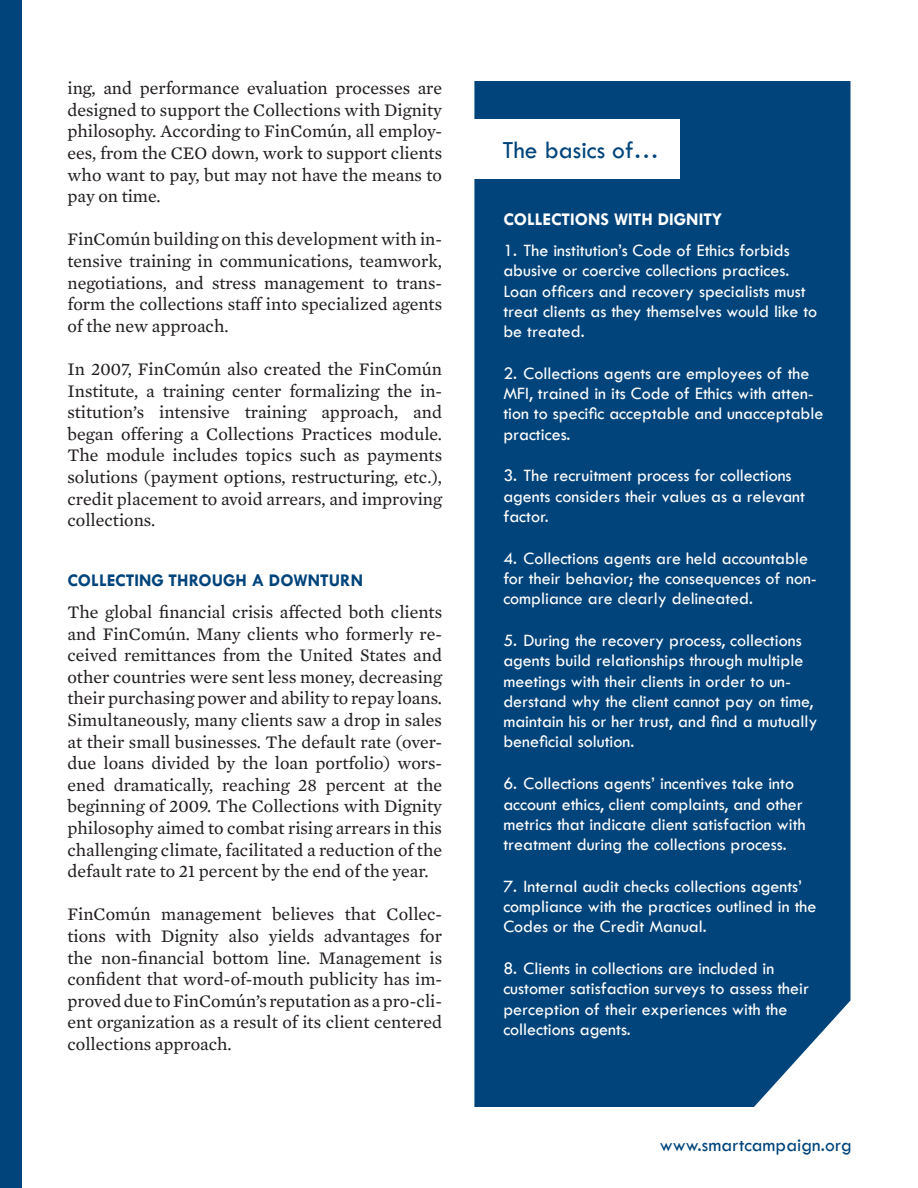
<style>
.page{position:relative;width:918px;height:1188px;background:#fff}
.page>*{position:absolute;margin:0;border:0;box-sizing:border-box;transform-origin:0 0}
.white_subheader{font:25.5px "Tw Cen";color:#00447b}
.by{font:19.5px "Tw Cen";color:#00447b}
.bodytext{font:18px/21.6px "Mercury Text G2";color:#231f20;text-align:justify}
.whitesanserifnumbers{font:18px/20.2px "Tw Cen";color:#fff}
.subheaders{font:700 18px "Tw Cen";color:#00447b}
.white_subheader-2{font:700 18px "Tw Cen";color:#fff}
</style>
<div class="page">
<div style="left:0;top:0;width:22px;height:1188px;background:#00447b"></div>
<div style="left:474px;top:81px;width:376px;height:1026px;background:#00447b"></div>
<div style="left:463px;top:119px;width:216px;height:60px;background:#fff"></div>
<p class="bodytext" style="left:68px;top:77px;width:376px">ing, and performance evaluation processes are designed to support the Collections with Dignity philosophy. According to FinComún, all employ&shy;ees, from the CEO down, work to support clients who want to pay, but may not have the means to pay on time.</p>
<p class="bodytext" style="left:68px;top:229px;width:376px">FinComún building on this development with in&shy;tensive training in communications, teamwork, negotiations, and stress management to trans&shy;form the collections staff into specialized agents of the new approach.</p>
<p class="bodytext" style="left:68px;top:358px;width:376px">In 2007, FinComún also created the FinComún Institute, a training center formalizing the in&shy;stitution’s intensive training approach, and began offering a Collections Practices module.<br>The module includes topics such as payments solutions (payment options, restructuring, etc.), credit placement to avoid arrears, and improving collections.</p>
<p class="subheaders" style="left:68px;top:569px;width:297px">COLLECTING THROUGH A DOWNTURN</p>
<p class="bodytext" style="left:68px;top:601px;width:376px">The global financial crisis affected both clients and FinComún. Many clients who formerly re&shy;ceived remittances from the United States and other countries were sent less money, decreasing their purchasing power and ability to repay loans.<br>Simultaneously, many clients saw a drop in sales at their small businesses. The default rate (over&shy;due loans divided by the loan portfolio) wors&shy;ened dramatically, reaching 28 percent at the beginning of 2009. The Collections with Dignity philosophy aimed to combat rising arrears in this challenging climate, facilitated a reduction of the default rate to 21 percent by the end of the year.</p>
<p class="bodytext" style="left:68px;top:904px;width:376px">FinComún management believes that Collec&shy;tions with Dignity also yields advantages for the non-financial bottom line. Management is confident that word-of-mouth publicity has im&shy;proved due to FinComún’s reputation as a pro-cli&shy;ent organization as a result of its client centered collections approach.</p>
<p class="white_subheader" style="left:503px;top:135px;width:158px">The basics of…</p>
<p class="white_subheader-2" style="left:503px;top:208px;width:221px">COLLECTIONS WITH DIGNITY</p>
<p class="whitesanserifnumbers" style="left:503px;top:240px;width:315px">1. The institution’s Code of Ethics forbids abusive or coercive collections practices.<br>Loan officers and recovery specialists must treat clients as they themselves would like to be treated.</p>
<p class="whitesanserifnumbers" style="left:503px;top:363px;width:322px">2. Collections agents are employees of the MFI, trained in its Code of Ethics with atten&shy;tion to specific acceptable and unacceptable practices.</p>
<p class="whitesanserifnumbers" style="left:503px;top:466px;width:303px">3. The recruitment process for collections agents considers their values as a relevant factor.</p>
<p class="whitesanserifnumbers" style="left:503px;top:548px;width:315px">4. Collections agents are held accountable for their behavior; the consequences of non&shy;compliance are clearly delineated.</p>
<p class="whitesanserifnumbers" style="left:503px;top:630px;width:316px">5. During the recovery process, collections agents build relationships through multiple meetings with their clients in order to un&shy;derstand why the client cannot pay on time, maintain his or her trust, and find a mutually beneficial solution.</p>
<p class="whitesanserifnumbers" style="left:503px;top:773px;width:304px">6. Collections agents’ incentives take into account ethics, client complaints, and other metrics that indicate client satisfaction with treatment during the collections process.</p>
<p class="whitesanserifnumbers" style="left:503px;top:876px;width:315px">7. Internal audit checks collections agents’ compliance with the practices outlined in the<br>Codes or the Credit Manual.</p>
<p class="whitesanserifnumbers" style="left:503px;top:958px;width:307px">8. Clients in collections are included in customer satisfaction surveys to assess their perception of their experiences with the collections agents.</p>
<p class="by" style="left:660px;top:1134px;width:194px">www.smartcampaign.org</p>
</div>
